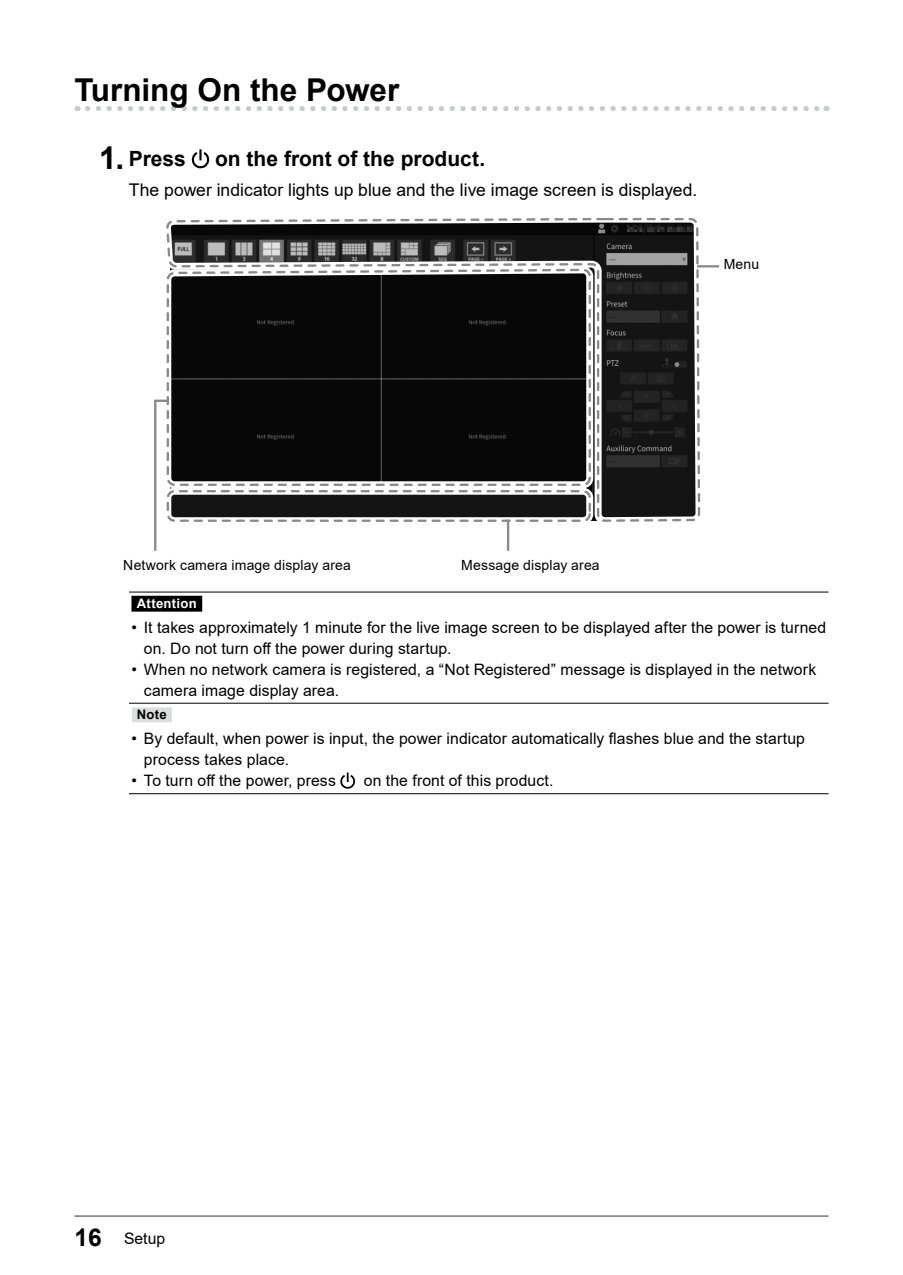
<style>
.page{position:relative;width:903px;height:1275px;background:#fff}
.page>*{position:absolute;margin:0;border:0;box-sizing:border-box;transform-origin:0 0}
.t1{font:700 31.5px "Arial";letter-spacing:-.005em;color:#000}
.t2{font:700 21px "Arial";color:#000}
.t3{font:17.5px "Arial";color:#000}
.t4{font:15.75px/21px "Arial";letter-spacing:.005em;color:#000}
.t5{font:14px "Arial";letter-spacing:.01em;color:#000}
.t6{font:700 13.12px "Arial";letter-spacing:.02em;color:#fff}
.t7{font:700 13.12px "Arial";color:#000}
.s1{font-size:31.5px}
.s2{font-weight:700;font-size:24.5px}
</style>
<div class="page">
<svg style="left:88px;top:106px;width:739px;height:5px"></svg>
<svg style="left:192px;top:149px;width:17px;height:19px"></svg>
<svg style="left:166px;top:218px;width:535px;height:304px;background:#3a3a3a"></svg>
<svg style="left:509px;top:524px;width:1px;height:27px"></svg>
<div style="left:164px;top:488px;width:429px;height:36px;border:7px solid #fff;border-radius:7px"></div>
<div style="left:167px;top:490px;width:424px;height:32px;border:2px dashed #898989;border-radius:7px"></div>
<svg style="left:166px;top:263px;width:431px;height:229px"></svg>
<svg style="left:166px;top:268px;width:426px;height:219px;background:#191919"></svg>
<svg style="left:154px;top:398px;width:15px;height:153px"></svg>
<hr style="left:507px;top:520px;width:2px;height:31px;background:#898989">
<hr style="left:697px;top:265px;width:22px;height:2px;background:#898989">
<hr style="left:129px;top:592px;width:699px;height:1px;background:#000">
<hr style="left:129px;top:703px;width:699px;height:1px;background:#000">
<hr style="left:129px;top:793px;width:699px;height:1px;background:#000">
<div style="left:131px;top:596px;width:71px;height:16px;background:#000"></div>
<div style="left:132px;top:707px;width:40px;height:15px;background:#dcdddd"></div>
<svg style="left:340px;top:773px;width:15px;height:16px"></svg>
<hr style="left:74px;top:1215px;width:754px;height:2px;background:#595757">
<h1 class="t1" style="left:74px;top:68px;width:326px">Turning On the Power</h1>
<h2 class="t2" style="left:99px;top:144px;width:88px"><span class="s1">1.</span> Press</h2>
<h2 class="t2" style="left:215px;top:144px;width:272px">on the front of the product.</h2>
<p class="t3" style="left:129px;top:178px;width:570px">The power indicator lights up blue and the live image screen is displayed.</p>
<p class="t5" style="left:724px;top:255px;width:37px">Menu</p>
<p class="t5" style="left:123px;top:555px;width:229px">Network camera image display area</p>
<p class="t5" style="left:461px;top:555px;width:140px">Message display area</p>
<p class="t6" style="left:137px;top:594px;width:61px">Attention</p>
<p class="t4" style="left:144px;top:617px;width:684px;text-indent:-12px">• It takes approximately 1 minute for the live image screen to be displayed after the power is turned on. Do not turn off the power during startup.</p>
<p class="t4" style="left:144px;top:659px;width:674px;text-indent:-12px">• When no network camera is registered, a “Not Registered” message is displayed in the network camera image display area.</p>
<p class="t7" style="left:137px;top:705px;width:31px">Note</p>
<p class="t4" style="left:144px;top:728px;width:663px;text-indent:-12px">• By default, when power is input, the power indicator automatically flashes blue and the startup process takes place.</p>
<p class="t4" style="left:131px;top:770px;width:206px">• To turn off the power, press</p>
<p class="t4" style="left:364px;top:770px;width:191px">on the front of this product.</p>
<p class="t4" style="left:74px;top:1228px;width:92px"><span class="s2">16</span> Setup</p>
</div>
